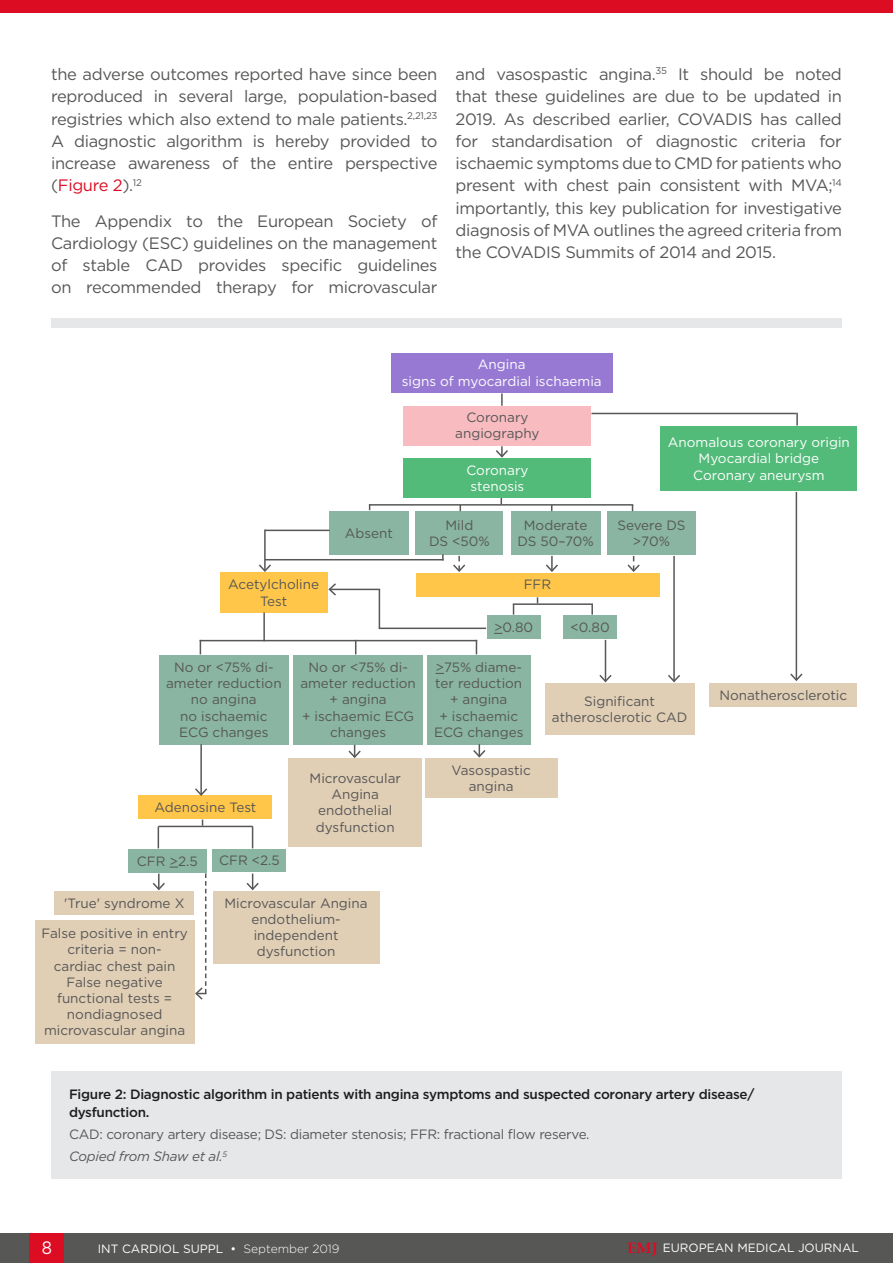
<style>
.page{position:relative;width:893px;height:1263px;background:#fff}
.page>*{position:absolute;margin:0;border:0;box-sizing:border-box;transform-origin:0 0}
.t1{font:18px "Gotham";color:#fff;scale:.9 1}
.Body_Text{font:16.5px/22.4px "Gotham";letter-spacing:-.02em;color:#575756;text-align:justify}
.t2{font:13.5px/16.2px "Gotham";color:#575756;text-align:center}
.t3{font:13.5px "Gotham";color:#fff}
.t4{font:500 13.5px/18px "Gotham";letter-spacing:-.02em;color:#1d1d1d}
.t5{font:13.5px/16.2px "Gotham";letter-spacing:-.02em;color:#575756;text-align:center}
.t6{font:italic 13.5px "Gotham";letter-spacing:-.02em;color:#575756}
.t7{font:12px "Gotham";color:#fff}
.s1{color:#dc0c23}
.s2{font-weight:300}
.s3{font-family:"Palatino Linotype";font-weight:700;font-size:15px;color:#dc0c23}
</style>
<div class="page">
<div style="left:0;top:1233px;width:893px;height:30px;background:#575756"></div>
<div style="left:30px;top:1233px;width:34px;height:30px;background:#dc0c23"></div>
<div style="left:0;top:0;width:893px;height:13px;background:#dc0c23"></div>
<div style="left:391px;top:353px;width:222px;height:40px;background:#9779d3"></div>
<div style="left:404px;top:406px;width:187px;height:39px;background:#f7bbc0"></div>
<div style="left:661px;top:426px;width:196px;height:65px;background:#52bb79"></div>
<div style="left:710px;top:683px;width:147px;height:24px;background:#e0ceb5"></div>
<div style="left:545px;top:683px;width:149px;height:52px;background:#e0ceb5"></div>
<div style="left:404px;top:458px;width:187px;height:40px;background:#52bb79"></div>
<div style="left:213px;top:891px;width:166px;height:72px;background:#e0ceb5"></div>
<div style="left:54px;top:891px;width:140px;height:24px;background:#e0ceb5"></div>
<div style="left:35px;top:920px;width:159px;height:124px;background:#e0ceb5"></div>
<div style="left:159px;top:655px;width:130px;height:89px;background:#89b5a2"></div>
<div style="left:220px;top:573px;width:108px;height:40px;background:#ffc649"></div>
<div style="left:416px;top:573px;width:243px;height:23px;background:#ffc649"></div>
<div style="left:293px;top:655px;width:130px;height:89px;background:#89b5a2"></div>
<div style="left:427px;top:655px;width:104px;height:89px;background:#89b5a2"></div>
<div style="left:139px;top:795px;width:133px;height:24px;background:#ffc649"></div>
<div style="left:289px;top:758px;width:133px;height:89px;background:#e0ceb5"></div>
<div style="left:425px;top:758px;width:132px;height:40px;background:#e0ceb5"></div>
<div style="left:329px;top:511px;width:80px;height:44px;background:#89b5a2"></div>
<div style="left:416px;top:511px;width:87px;height:44px;background:#89b5a2"></div>
<div style="left:511px;top:511px;width:89px;height:43px;background:#89b5a2"></div>
<div style="left:607px;top:511px;width:89px;height:44px;background:#89b5a2"></div>
<div style="left:563px;top:615px;width:54px;height:24px;background:#89b5a2"></div>
<div style="left:487px;top:615px;width:53px;height:24px;background:#89b5a2"></div>
<div style="left:128px;top:849px;width:79px;height:24px;background:#89b5a2"></div>
<div style="left:213px;top:849px;width:73px;height:22px;background:#89b5a2"></div>
<svg style="left:496px;top:446px;width:12px;height:12px"></svg>
<hr style="left:796px;top:492px;width:1px;height:188px;background:#575756">
<svg style="left:790px;top:672px;width:13px;height:9px"></svg>
<hr style="left:673px;top:556px;width:2px;height:125px;background:#575756">
<svg style="left:668px;top:673px;width:12px;height:10px"></svg>
<hr style="left:605px;top:640px;width:1px;height:41px;background:#575756">
<svg style="left:599px;top:673px;width:13px;height:10px"></svg>
<svg style="left:546px;top:556px;width:12px;height:16px"></svg>
<hr style="left:264px;top:529px;width:2px;height:42px;background:#575756">
<svg style="left:257px;top:563px;width:16px;height:10px"></svg>
<hr style="left:329px;top:589px;width:51px;height:1px;background:#575756">
<svg style="left:328px;top:583px;width:10px;height:13px"></svg>
<hr style="left:200px;top:744px;width:2px;height:51px;background:#575756">
<svg style="left:195px;top:787px;width:13px;height:9px"></svg>
<svg style="left:246px;top:873px;width:13px;height:18px"></svg>
<svg style="left:472px;top:744px;width:15px;height:14px"></svg>
<svg style="left:348px;top:745px;width:13px;height:13px"></svg>
<svg style="left:152px;top:867px;width:26px;height:24px"></svg>
<svg style="left:453px;top:556px;width:13px;height:16px"></svg>
<svg style="left:627px;top:556px;width:13px;height:16px"></svg>
<svg style="left:501px;top:393px;width:2px;height:13px"></svg>
<hr style="left:591px;top:413px;width:205px;height:1px;background:#575756">
<svg style="left:796px;top:413px;width:2px;height:13px"></svg>
<hr style="left:369px;top:504px;width:264px;height:2px;background:#575756">
<hr style="left:513px;top:603px;width:80px;height:2px;background:#575756">
<svg style="left:591px;top:605px;width:2px;height:10px"></svg>
<hr style="left:379px;top:589px;width:1px;height:39px;background:#575756">
<hr style="left:379px;top:628px;width:107px;height:1px;background:#575756">
<hr style="left:200px;top:640px;width:277px;height:1px;background:#575756">
<hr style="left:263px;top:612px;width:2px;height:29px;background:#575756">
<svg style="left:200px;top:641px;width:1px;height:13px"></svg>
<svg style="left:355px;top:641px;width:1px;height:13px"></svg>
<svg style="left:476px;top:641px;width:1px;height:13px"></svg>
<hr style="left:158px;top:826px;width:95px;height:1px;background:#575756">
<svg style="left:158px;top:826px;width:1px;height:22px"></svg>
<svg style="left:252px;top:826px;width:1px;height:22px"></svg>
<svg style="left:194px;top:873px;width:12px;height:128px"></svg>
<hr style="left:265px;top:530px;width:65px;height:1px;background:#575756">
<hr style="left:265px;top:559px;width:179px;height:1px;background:#575756">
<div style="left:51px;top:1071px;width:791px;height:108px;background:#e6e7e9"></div>
<div style="left:51px;top:318px;width:791px;height:9px;background:#e6e7e9"></div>
<p class="Body_Text" style="left:51px;top:63px;width:388px">the adverse outcomes reported have since been reproduced in several large, population-based registries which also extend to male patients.<sup>2,21,23<br></sup>A diagnostic algorithm is hereby provided to increase awareness of the entire perspective (<span class="s1">Figure 2</span>).<sup>12</sup></p>
<p class="Body_Text" style="left:51px;top:209px;width:388px">The Appendix to the European Society of Cardiology (ESC) guidelines on the management of stable CAD provides specific guidelines on recommended therapy for microvascular</p>
<p class="Body_Text" style="left:455px;top:63px;width:388px">and vasospastic angina.<sup>35</sup> It should be noted that these guidelines are due to be updated in 2019. As described earlier, COVADIS has called for standardisation of diagnostic criteria for ischaemic symptoms due to CMD for patients who present with chest pain consistent with MVA;<sup>14 </sup>importantly, this key publication for investigative diagnosis of MVA outlines the agreed criteria from the COVADIS Summits of 2014 and 2015.</p>
<p class="t2" style="left:228px;top:576px;width:92px">Acetylcholine</p>
<p class="t2" style="left:260px;top:592px;width:29px">Test</p>
<p class="t3" style="left:478px;top:356px;width:49px">Angina</p>
<p class="t3" style="left:402px;top:372px;width:201px">signs of myocardial ischaemia</p>
<p class="t2" style="left:466px;top:409px;width:64px">Coronary</p>
<p class="t2" style="left:455px;top:425px;width:86px">angiography</p>
<p class="t3" style="left:466px;top:462px;width:64px">Coronary</p>
<p class="t3" style="left:470px;top:478px;width:55px">stenosis</p>
<p class="t2" style="left:345px;top:525px;width:50px">Absent</p>
<p class="t2" style="left:445px;top:517px;width:29px">Mild</p>
<p class="t2" style="left:429px;top:533px;width:62px">DS &lt;50%</p>
<p class="t2" style="left:524px;top:516px;width:65px">Moderate</p>
<p class="t2" style="left:517px;top:532px;width:78px">DS 50–70%</p>
<p class="t3" style="left:668px;top:434px;width:183px">Anomalous coronary origin</p>
<p class="t3" style="left:699px;top:450px;width:122px">Myocardial bridge</p>
<p class="t3" style="left:693px;top:466px;width:133px">Coronary aneurysm</p>
<p class="t5" style="left:617px;top:517px;width:70px">Severe DS &gt;70%</p>
<p class="t2" style="left:524px;top:576px;width:29px">FFR</p>
<p class="t2" style="left:494px;top:619px;width:41px">&gt;0.80</p>
<p class="t2" style="left:570px;top:619px;width:41px">&lt;0.80</p>
<p class="t2" style="left:166px;top:659px;width:117px">No or &lt;75% di&shy;ameter reduction</p>
<p class="t2" style="left:191px;top:691px;width:67px">no angina</p>
<p class="t2" style="left:179px;top:707px;width:91px;text-align:left">no ischaemic<br>ECG changes</p>
<p class="t2" style="left:154px;top:798px;width:103px">Adenosine Test</p>
<p class="t2" style="left:137px;top:852px;width:62px">CFR &gt;2.5</p>
<p class="t2" style="left:219px;top:852px;width:62px">CFR &lt;2.5</p>
<p class="t2" style="left:300px;top:659px;width:117px">No or &lt;75% di&shy;ameter reduction</p>
<p class="t2" style="left:330px;top:691px;width:59px">+ angina</p>
<p class="t2" style="left:302px;top:707px;width:114px">+ ischaemic ECG changes</p>
<p class="t2" style="left:310px;top:770px;width:93px">Microvascular<br>Angina</p>
<p class="t2" style="left:316px;top:802px;width:80px;text-align:left">endothelial dysfunction</p>
<p class="t2" style="left:64px;top:894px;width:122px">'True' syndrome X</p>
<p class="t2" style="left:42px;top:925px;width:148px">False positive in entry criteria = non&shy;cardiac chest pain<br>False negative functional tests = nondiagnosed microvascular angina</p>
<p class="t2" style="left:225px;top:894px;width:145px">Microvascular Angina</p>
<p class="t2" style="left:251px;top:911px;width:91px;text-align:left">endothelium&shy;independent dysfunction</p>
<p class="t2" style="left:435px;top:659px;width:88px;text-align:left">&gt;75% diame&shy;ter reduction</p>
<p class="t2" style="left:450px;top:691px;width:59px">+ angina</p>
<p class="t2" style="left:434px;top:707px;width:91px">+ ischaemic<br>ECG changes</p>
<p class="t2" style="left:452px;top:762px;width:81px">Vasospastic</p>
<p class="t2" style="left:469px;top:778px;width:46px">angina</p>
<p class="t2" style="left:584px;top:692px;width:72px">Significant</p>
<p class="t2" style="left:552px;top:708px;width:137px">atherosclerotic CAD</p>
<p class="t2" style="left:719px;top:686px;width:129px">Nonatherosclerotic</p>
<p class="t4" style="left:69px;top:1085px;width:687px">Figure 2: Diagnostic algorithm in patients with angina symptoms and suspected coronary artery disease/ dysfunction.</p>
<p class="t5" style="left:69px;top:1126px;width:522px">CAD: coronary artery disease; DS: diameter stenosis; FFR: fractional flow reserve.</p>
<p class="t6" style="left:69px;top:1148px;width:160px">Copied from Shaw et al.<sup>5</sup></p>
<p class="t1" style="left:42px;top:1236px;width:13px">8</p>
<p class="t7" style="left:98px;top:1241px;width:243px">INT CARDIOL SUPPL • <span class="s2">September 2019</span></p>
<p class="t7" style="left:627px;top:1240px;width:233px"><span class="s3">EMJ</span> EUROPEAN MEDICAL JOURNAL</p>
</div>
